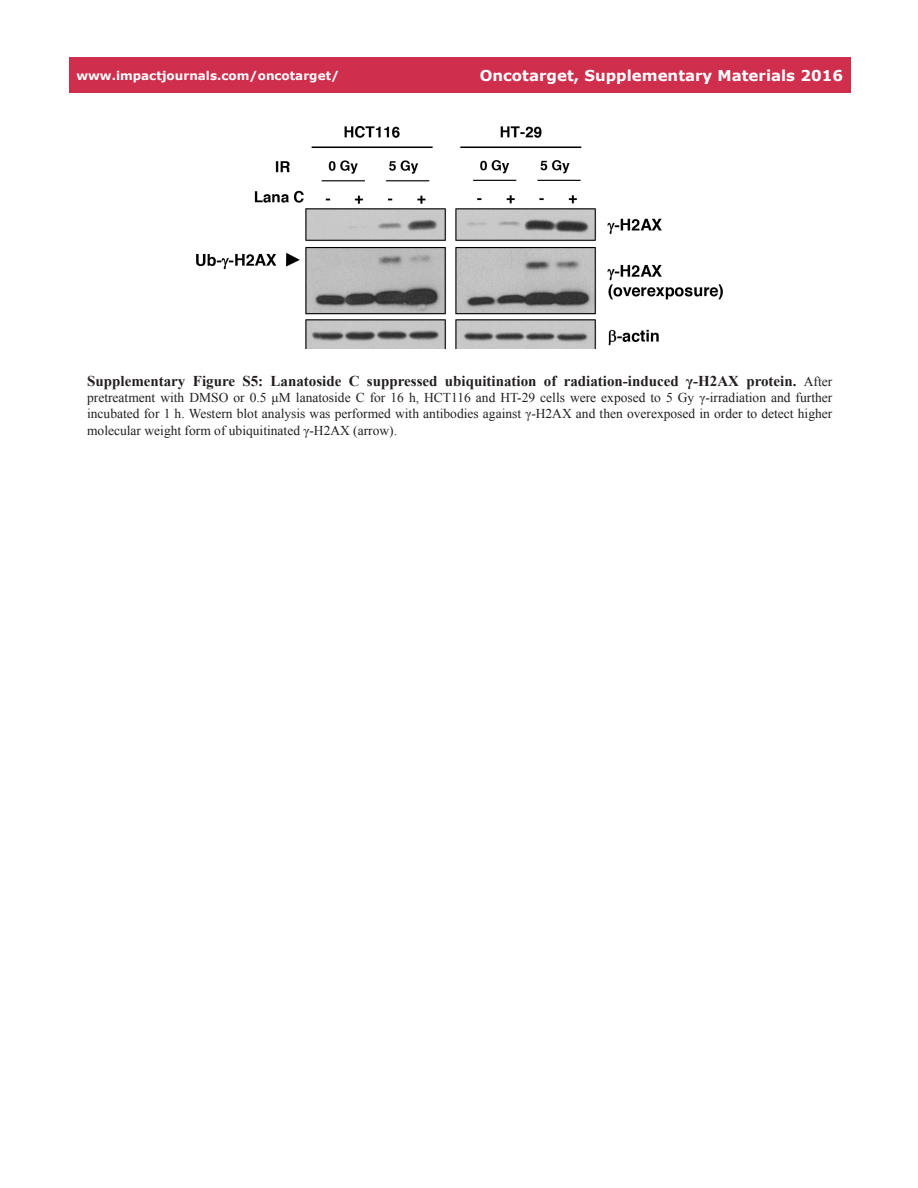
<style>
.page{position:relative;width:918px;height:1188px;background:#fff}
.page>*{position:absolute;margin:0;border:0;box-sizing:border-box;transform-origin:0 0}
.FigureText{font:700 15px "Times New Roman";color:#231f20}
.Web_right{font:700 15px "Verdana";color:#fff}
.FigureText-2{font:13.5px/16.2px "Times New Roman";color:#231f20;text-align:justify}
.Web_left{font:700 12px "Verdana";color:#fff}
.s1{font-weight:400;font-size:13.5px}
</style>
<div class="page">
<div style="left:69px;top:57px;width:781px;height:36px;background:#cf2e4c"></div>
<img style="left:197px;top:127px;width:526px;height:222px">
<p class="Web_left" style="left:76px;top:67px;width:264px">www.impactjournals.com/oncotarget/</p>
<p class="Web_right" style="left:480px;top:66px;width:365px">Oncotarget, Supplementary Materials 2016</p>
<p class="FigureText" style="left:87px;top:371px;width:747px">Supplementary Figure S5: Lanatoside C suppressed ubiquitination of radiation-induced γ-H2AX protein. <span class="s1">After</span></p>
<p class="FigureText-2" style="left:87px;top:389px;width:747px">pretreatment with DMSO or 0.5 μM lanatoside C for 16 h, HCT116 and HT-29 cells were exposed to 5 Gy γ-irradiation and further incubated for 1 h. Western blot analysis was performed with antibodies against γ-H2AX and then overexposed in order to detect higher molecular weight form of ubiquitinated γ-H2AX (arrow).</p>
</div>
